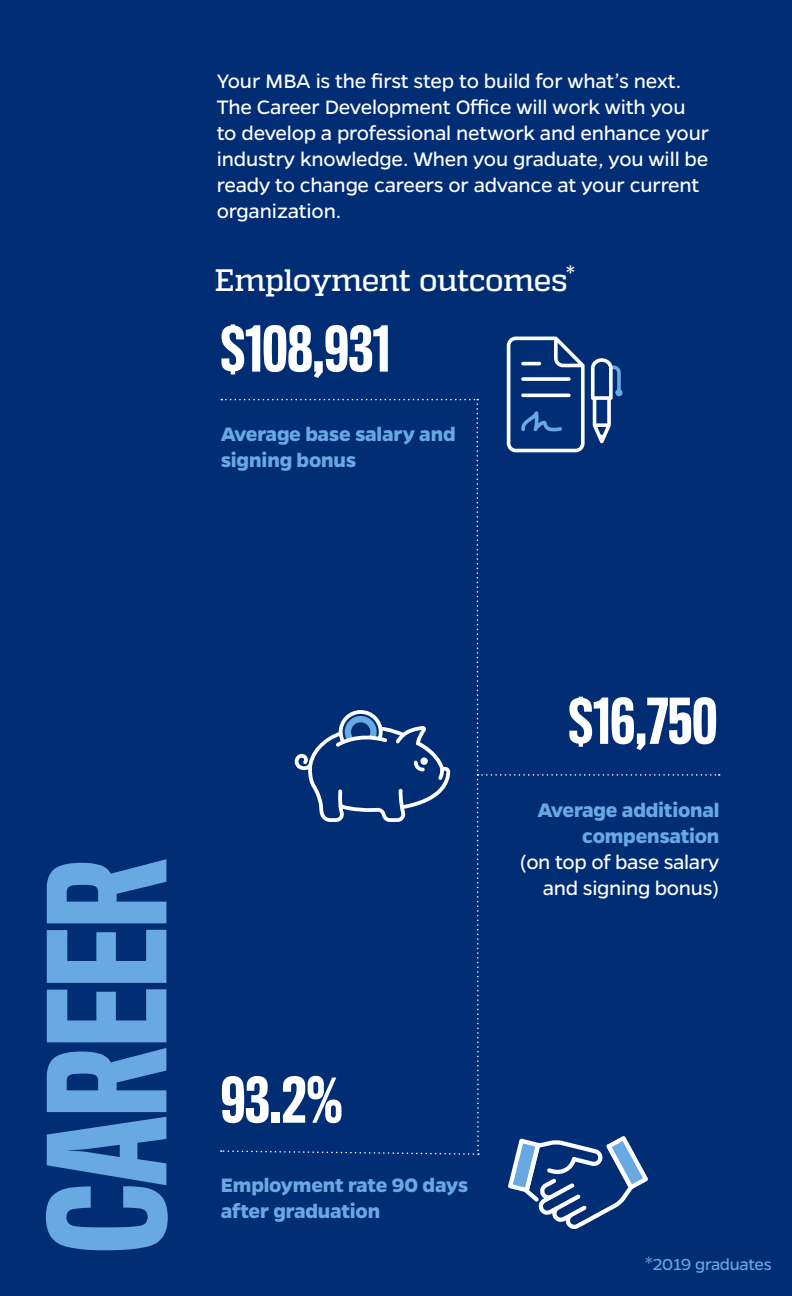
<style>
.page{position:relative;width:792px;height:1296px;background:#002d74}
.page>*{position:absolute;margin:0;border:0;box-sizing:border-box;transform-origin:0 0}
.t1{font:500 150px "Titling Gothic FB Comp";color:#69a9e3}
.t2{font:500 58px "Titling Gothic FB Comp";letter-spacing:.005em;color:#fff}
.t3{font:500 31px "Quadon";letter-spacing:-.02em;color:#fff}
.t4{font:22px/26px "Gentona";letter-spacing:-.01em;color:#fff}
.t5{font:700 22px/26px "Gentona";letter-spacing:-.01em;color:#69a9e3}
.t6{font:18px "Gentona";letter-spacing:-.015em;color:#69a9e3}
.s1{font-family:"Quadon";font-size:22px}
</style>
<div class="page">
<svg style="left:221px;top:337px;width:499px;height:892px"></svg>
<p class="t4" style="left:217px;top:68px;width:494px">Your MBA is the frst step to build for what’s next.<br>The Career Development Ofce will work with you to develop a professional network and enhance your industry knowledge. When you graduate, you will be ready to change careers or advance at your current organization.</p>
<p class="t3" style="left:215px;top:263px;width:362px">Employment outcomes<sup>*</sup></p>
<p class="t2" style="left:221px;top:314px;width:171px">$108,931</p>
<p class="t5" style="left:221px;top:421px;width:236px">Average base salary and signing bonus</p>
<p class="t1" style="left:16px;top:1253px;width:396px;rotate:-90deg">CAREER</p>
<p class="t2" style="left:221px;top:1065px;width:123px">93.2%</p>
<p class="t5" style="left:221px;top:1172px;width:249px">Employment rate 90 days after graduation</p>
<p class="t2" style="left:569px;top:686px;width:150px">$16,750</p>
<p class="t5" style="left:537px;top:797px;width:184px;text-align:right">Average additional compensation</p>
<p class="t4" style="left:520px;top:849px;width:201px;text-align:right">(on top of base salary and signing bonus)</p>
<p class="t6" style="left:645px;top:1255px;width:129px"><span class="s1">*</span>2019 graduates</p>
</div>
